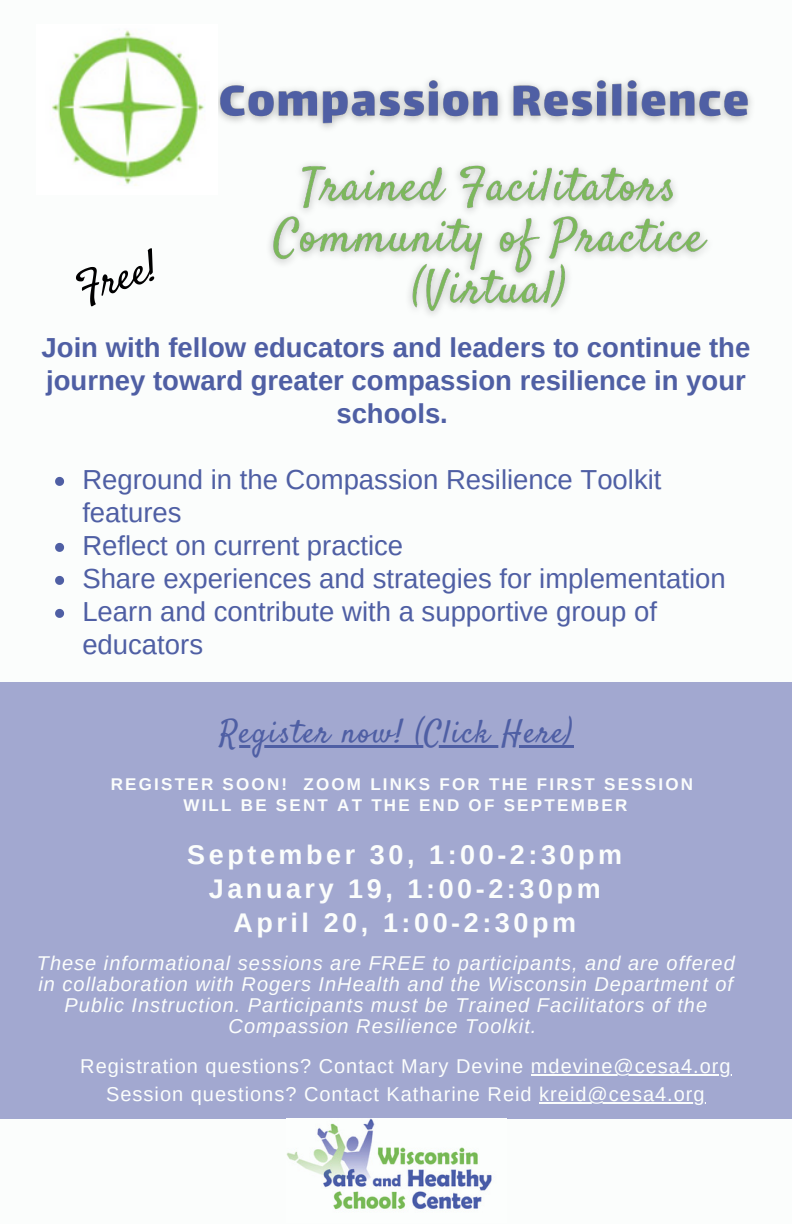
<style>
.page{position:relative;width:792px;height:1224px;background:#fbfdfc}
.page>*{position:absolute;margin:0;border:0;box-sizing:border-box;transform-origin:0 0}
.t1{font:41.4px "Satisfy";color:#000}
.t2{font:32px "Satisfy";letter-spacing:.05em;color:#4f5fa4}
.t3{font:27.6px/33px "Arimo";color:#4f5fa4}
.t4{font:700 27.6px/33px "Arimo";color:#4f5fa4;text-align:center}
.t5{font:700 27px "Arimo";letter-spacing:.13em;color:#fbfdfc}
.t6{font:italic 20px/21px "Arimo";letter-spacing:.05em;color:#fbfdfc;text-align:center}
.t7{font:20px "Arimo";letter-spacing:.05em;color:#fbfdfc}
.t8{font:700 17px "Arimo";letter-spacing:.135em;color:#fbfdfc}
</style>
<div class="page">
<div style="left:0;top:683px;width:792px;height:436px;background:#a2a8d0"></div>
<img style="left:287px;top:1119px;width:205px;height:91px">
<svg style="left:55px;top:477px;width:9px;height:9px"></svg>
<svg style="left:55px;top:543px;width:9px;height:9px"></svg>
<svg style="left:55px;top:576px;width:9px;height:9px"></svg>
<svg style="left:55px;top:609px;width:9px;height:9px"></svg>
<img style="left:218px;top:80px;width:533px;height:235px">
<hr style="left:531px;top:1074px;width:201px;height:2px;background:#fbfdfc">
<hr style="left:539px;top:1103px;width:167px;height:1px;background:#fbfdfc">
<hr style="left:220px;top:745px;width:354px;height:3px;background:#4f5fa4">
<img style="left:52px;top:30px;width:152px;height:154px">
<p class="t1" style="left:70px;top:265px;width:84px;rotate:-17deg">Free!</p>
<p class="t4" style="left:42px;top:331px;width:710px">Join with fellow educators and leaders to continue the journey toward greater compassion resilience in your schools.</p>
<p class="t3" style="left:82px;top:463px;width:581px">Reground in the Compassion Resilience Toolkit features</p>
<p class="t3" style="left:82px;top:529px;width:322px">Reflect on current practice</p>
<p class="t3" style="left:82px;top:562px;width:645px">Share experiences and strategies for implementation</p>
<p class="t3" style="left:82px;top:595px;width:576px">Learn and contribute with a supportive group of educators</p>
<p class="t2" style="left:220px;top:712px;width:354px">Register now! (Click Here)</p>
<p class="t8" style="left:111px;top:775px;width:584px">REGISTER SOON! ZOOM LINKS FOR THE FIRST SESSION</p>
<p class="t8" style="left:183px;top:796px;width:446px">WILL BE SENT AT THE END OF SEPTEMBER</p>
<p class="t5" style="left:187px;top:839px;width:436px">September 30, 1:00-2:30pm</p>
<p class="t5" style="left:209px;top:873px;width:393px">January 19, 1:00-2:30pm</p>
<p class="t5" style="left:233px;top:907px;width:344px">April 20, 1:00-2:30pm</p>
<p class="t6" style="left:37px;top:953px;width:699px">These informational sessions are FREE to participants, and are offered in collaboration with Rogers InHealth and the Wisconsin Department of Public Instruction. Participants must be Trained Facilitators of the Compassion Resilience Toolkit.</p>
<p class="t7" style="left:80px;top:1055px;width:652px">Registration questions? Contact Mary Devine mdevine@cesa4.org</p>
<p class="t7" style="left:106px;top:1083px;width:600px">Session questions? Contact Katharine Reid kreid@cesa4.org</p>
</div>
